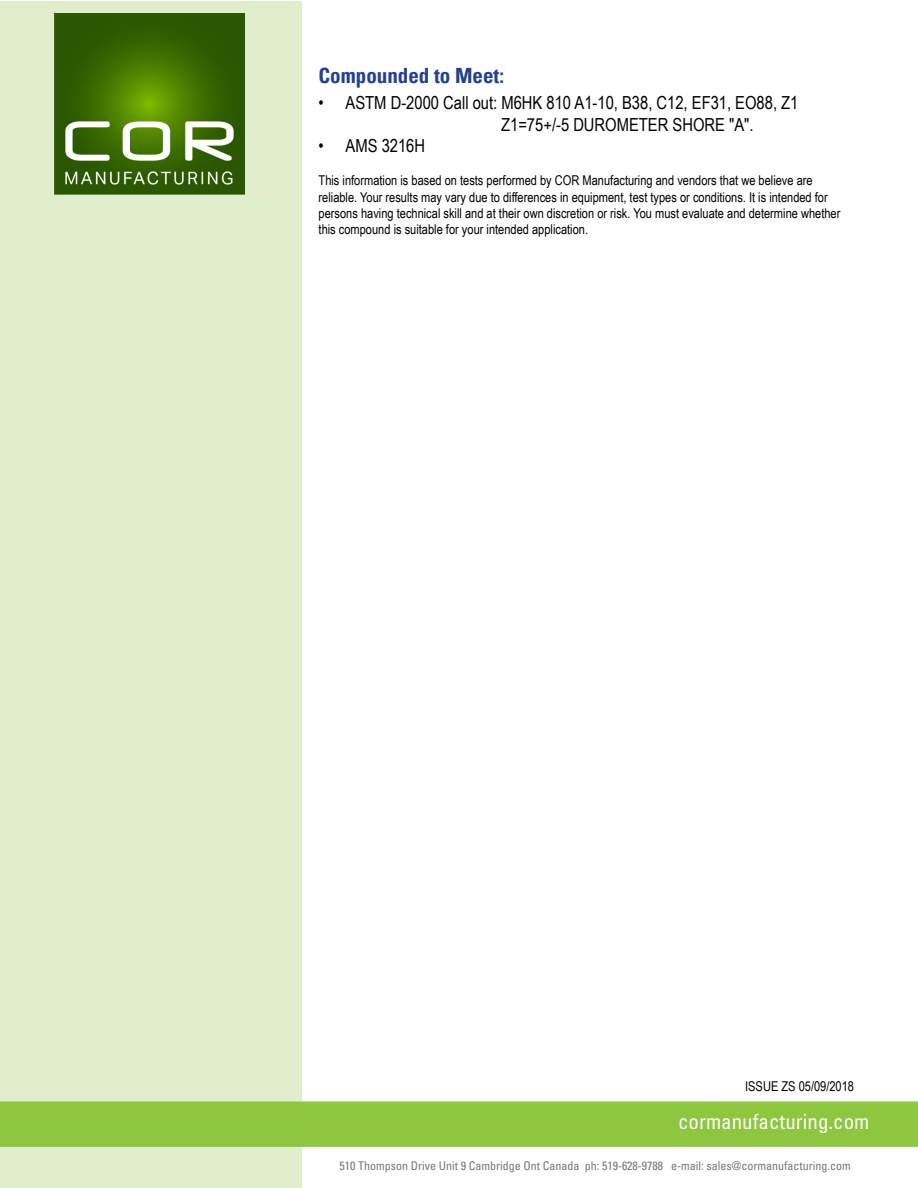
<style>
.page{position:relative;width:918px;height:1188px;background:#fff}
.page>*{position:absolute;margin:0;border:0;box-sizing:border-box;transform-origin:0 0}
.t1{font:condensed 21px "Univers LT Std";color:#fff}
.t2{font:700 condensed 21px "Univers";color:#25408f}
.t3{font:18px/21.6px "Arial Narrow";color:#000}
.t4{font:13.5px/16.2px "Arial Narrow";color:#000}
.t5{font:condensed 12px "Univers LT Std";color:#757779}
</style>
<div class="page">
<div style="left:0;top:2px;width:302px;height:1186px;background:#e0eecb"></div>
<div style="left:0;top:1101px;width:918px;height:46px;background:#8dc63f"></div>
<img style="left:54px;top:13px;width:190px;height:181px">
<h1 class="t2" style="left:319px;top:62px;width:187px">Compounded to Meet:</h1>
<h2 class="t3" style="left:501px;top:91px;width:299px;text-indent:-183px">• ASTM D-2000 Call out: M6HK 810 A1-10, B38, C12, EF31, EO88, Z1<br>Z1=75+/-5 DUROMETER SHORE "A".</h2>
<h2 class="t3" style="left:319px;top:134px;width:108px">• AMS 3216H</h2>
<p class="t4" style="left:319px;top:172px;width:523px">This information is based on tests performed by COR Manufacturing and vendors that we believe are reliable. Your results may vary due to differences in equipment, test types or conditions. It is intended for persons having technical skill and at their own discretion or risk. You must evaluate and determine whether this compound is suitable for your intended application.</p>
<p class="t4" style="left:745px;top:1078px;width:110px">ISSUE ZS 05/09/2018</p>
<h1 class="t1" style="left:678px;top:1108px;width:193px">cormanufacturing.com</h1>
<p class="t5" style="left:339px;top:1159px;width:513px">510 Thompson Drive Unit 9 Cambridge Ont Canada ph: 519-628-9788 e-mail: sales@cormanufacturing.com</p>
</div>
